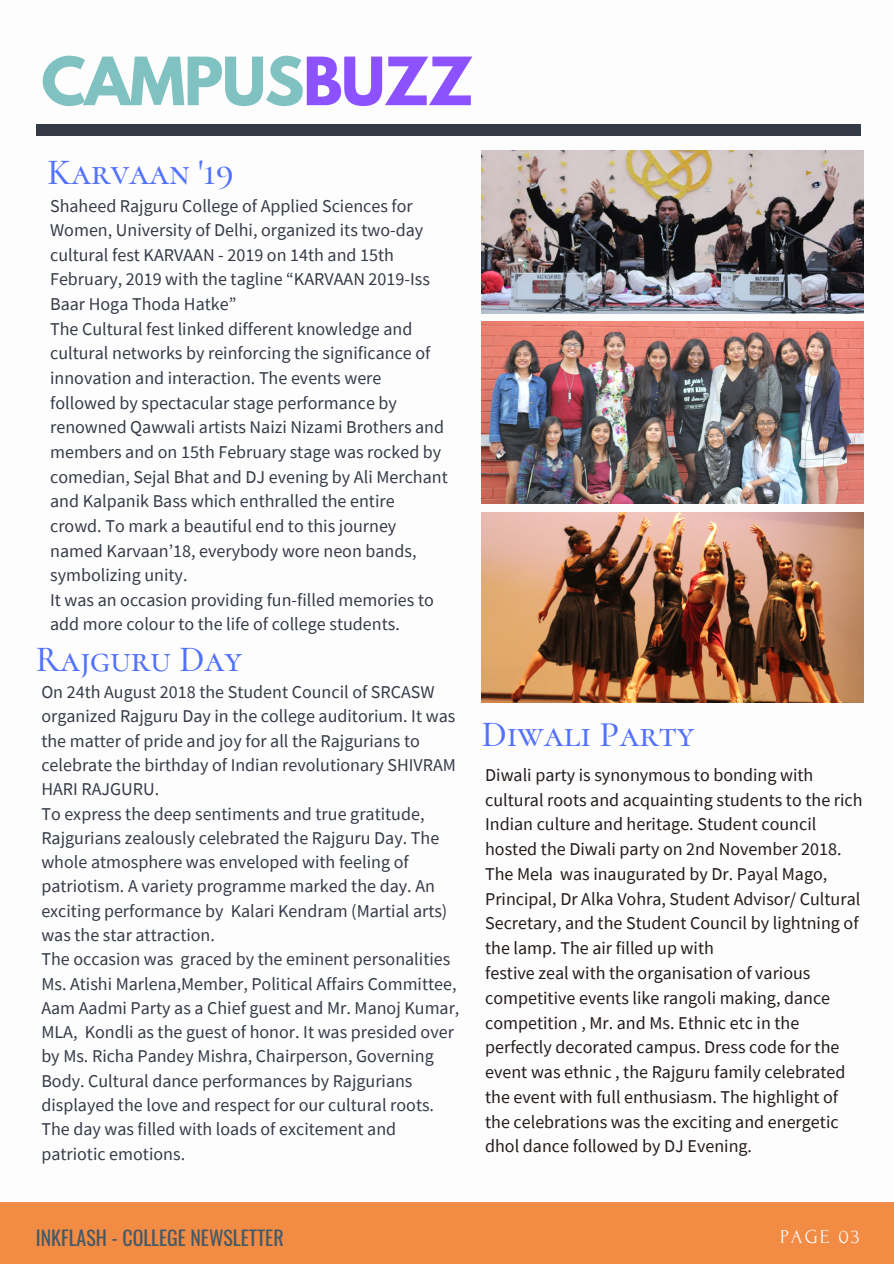
<style>
.page{position:relative;width:894px;height:1264px;background:#fff}
.page>*{position:absolute;margin:0;border:0;box-sizing:border-box;transform-origin:0 0}
.t1{font:700 58.95px "League Spartan";letter-spacing:-.02em;color:#7fc2c1}
.t2{font:500 36px "Cormorant SC";color:#5271ff}
.t3{font:19.8px "Oswald";color:#435967}
.t4{font:19.8px "Forum";letter-spacing:.1em;color:#fafafa}
.t5{font:18px/24.3px "Source Sans Pro";color:#353a47}
.t6{font:18px/24.8px "Source Sans Pro";color:#241b19}
.s1{color:#8c52ff}
</style>
<div class="page">
<div style="left:36px;top:125px;width:824px;height:11px;background:#353a47"></div>
<div style="left:0;top:1202px;width:893px;height:61px;background:#f28b43"></div>
<img style="left:481px;top:321px;width:382px;height:183px">
<img style="left:481px;top:150px;width:382px;height:164px">
<img style="left:481px;top:512px;width:382px;height:190px">
<h1 class="t1" style="left:41px;top:52px;width:433px">CAMPUS<span class="s1">BUZZ</span></h1>
<h2 class="t2" style="left:48px;top:150px;width:188px">Karvaan '19</h2>
<p class="t5" style="left:50px;top:193px;width:399px">Shaheed Rajguru College of Applied Sciences for Women, University of Delhi, organized its two-day cultural fest KARVAAN - 2019 on 14th and 15th February, 2019 with the tagline “KARVAAN 2019-Iss Baar Hoga Thoda Hatke”<br>The Cultural fest linked different knowledge and cultural networks by reinforcing the significance of innovation and interaction. The events were followed by spectacular stage performance by renowned Qawwali artists Naizi Nizami Brothers and members and on 15th February stage was rocked by comedian, Sejal Bhat and DJ evening by Ali Merchant and Kalpanik Bass which enthralled the entire crowd. To mark a beautiful end to this journey named Karvaan’18, everybody wore neon bands, symbolizing unity.<br>It was an occasion providing fun-filled memories to add more colour to the life of college students.</p>
<h2 class="t2" style="left:36px;top:637px;width:208px">Rajguru Day</h2>
<p class="t5" style="left:41px;top:679px;width:419px">On 24th August 2018 the Student Council of SRCASW organized Rajguru Day in the college auditorium. It was the matter of pride and joy for all the Rajgurians to celebrate the birthday of Indian revolutionary SHIVRAM HARI RAJGURU.<br>To express the deep sentiments and true gratitude, Rajgurians zealously celebrated the Rajguru Day. The whole atmosphere was enveloped with feeling of patriotism. A variety programme marked the day. An exciting performance by Kalari Kendram (Martial arts) was the star attraction.<br>The occasion was graced by the eminent personalities Ms. Atishi Marlena,Member, Political Affairs Committee, Aam Aadmi Party as a Chief guest and Mr. Manoj Kumar, MLA, Kondli as the guest of honor. It was presided over by Ms. Richa Pandey Mishra, Chairperson, Governing Body. Cultural dance performances by Rajgurians displayed the love and respect for our cultural roots.<br>The day was filled with loads of excitement and patriotic emotions.</p>
<h2 class="t2" style="left:481px;top:713px;width:214px">Diwali Party</h2>
<p class="t6" style="left:485px;top:762px;width:379px">Diwali party is synonymous to bonding with cultural roots and acquainting students to the rich Indian culture and heritage. Student council hosted the Diwali party on 2nd November 2018.<br>The Mela was inaugurated by Dr. Payal Mago, Principal, Dr Alka Vohra, Student Advisor/ Cultural Secretary, and the Student Council by lightning of the lamp. The air filled up with<br>festive zeal with the organisation of various competitive events like rangoli making, dance competition , Mr. and Ms. Ethnic etc in the perfectly decorated campus. Dress code for the event was ethnic , the Rajguru family celebrated the event with full enthusiasm. The highlight of the celebrations was the exciting and energetic dhol dance followed by DJ Evening.</p>
<p class="t3" style="left:36px;top:1222px;width:249px">INKFLASH - COLLEGE NEWSLETTER</p>
<p class="t4" style="left:779px;top:1225px;width:81px">PAGE 03</p>
</div>
